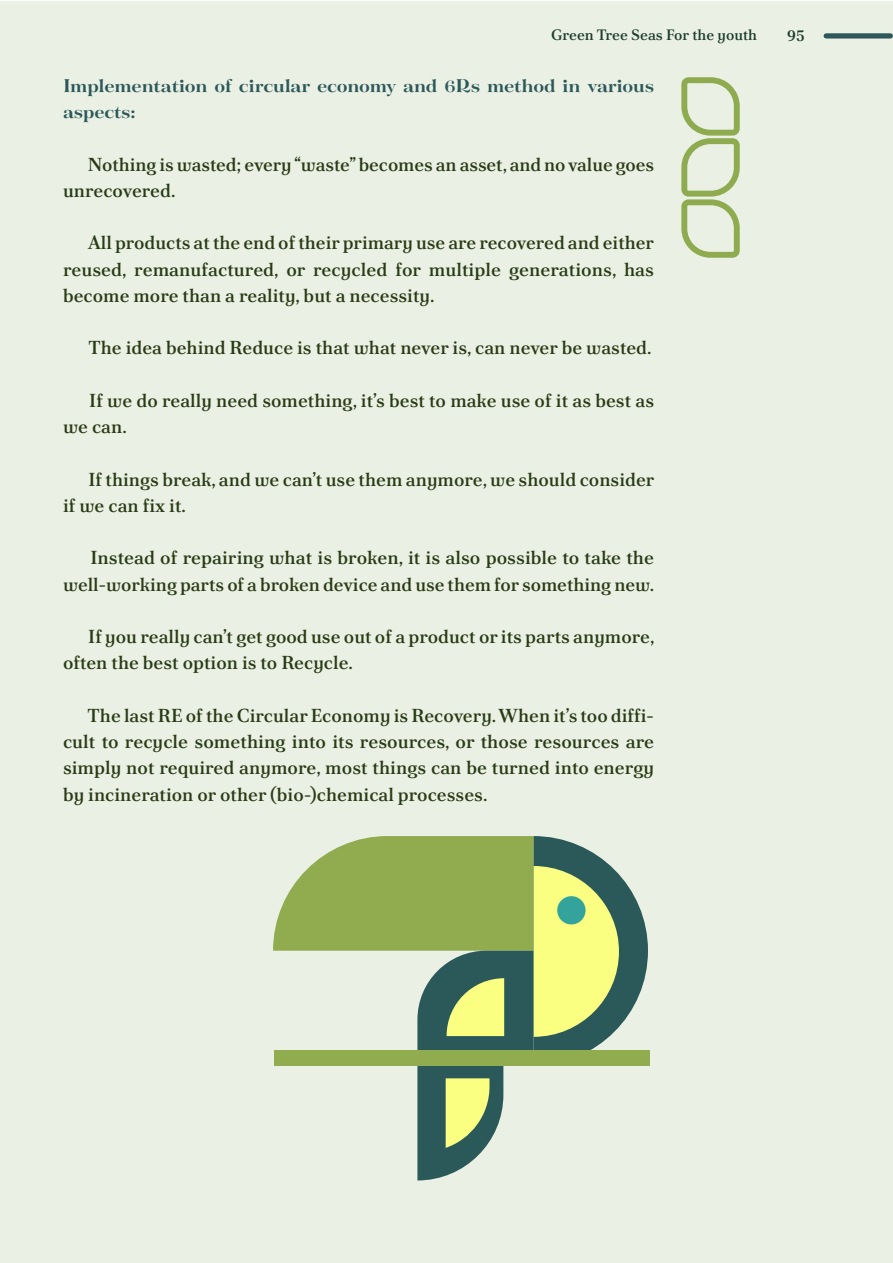
<style>
.page{position:relative;width:893px;height:1263px;background:#fff}
.page>*{position:absolute;margin:0;border:0;box-sizing:border-box;transform-origin:0 0}
.Paragraf{font:700 20.25px/26.2px "Tenez";color:#2c5859}
.Paragraf-2{font:18.75px/26.2px "Poltawski Nowy";color:#293b15}
.t1{font:15px "Poltawski Nowy";color:#1c3d2c}
.s1{font-family:"Tenez";font-weight:700;font-size:20.25px;color:#2c5859}
</style>
<div class="page">
<hr style="left:0;top:0;width:1px;height:1263px;background:#eaf0e4">
<div style="left:0;top:1px;width:893px;height:1262px;background:#eaf0e4"></div>
<div style="left:826px;top:33px;width:64px;height:6px;background:#2c5859"></div>
<svg style="left:273px;top:836px;width:375px;height:344px"></svg>
<div style="left:274px;top:1051px;width:375px;height:15px;background:#91ab4f"></div>
<svg style="left:681px;top:77px;width:59px;height:181px"></svg>
<p class="t1" style="left:551px;top:24px;width:208px">Green Tree Seas For the youth</p>
<p class="t1" style="left:787px;top:25px;width:19px">95</p>
<p class="Paragraf" style="left:63px;top:72px;width:593px">Implementation of circular economy and 6Rs method in various aspects:</p>
<p class="Paragraf-2" style="left:63px;top:151px;width:593px"><span class="s1">●</span> Nothing is wasted; every “waste” becomes an asset, and no value goes unrecovered.</p>
<p class="Paragraf-2" style="left:63px;top:229px;width:593px;text-align:justify"><span class="s1">●</span> All products at the end of their primary use are recovered and either reused, remanufactured, or recycled for multiple generations, has become more than a reality, but a necessity.</p>
<p class="Paragraf-2" style="left:88px;top:334px;width:565px">The idea behind Reduce is that what never is, can never be wasted.</p>
<p class="Paragraf-2" style="left:63px;top:387px;width:593px;text-indent:26px">If we do really need something, it’s best to make use of it as best as we can.</p>
<p class="Paragraf-2" style="left:63px;top:466px;width:593px;text-indent:25px">If things break, and we can’t use them anymore, we should consider if we can fix it.</p>
<p class="Paragraf-2" style="left:63px;top:544px;width:593px;text-align:right">Instead of repairing what is broken, it is also possible to take the well-working parts of a broken device and use them for something new.</p>
<p class="Paragraf-2" style="left:63px;top:623px;width:593px;text-indent:25px">If you really can’t get good use out of a product or its parts anymore, often the best option is to Recycle.</p>
<p class="Paragraf-2" style="left:63px;top:702px;width:593px;text-align:justify;text-indent:25px">The last RE of the Circular Economy is Recovery. When it’s too diffi&shy;cult to recycle something into its resources, or those resources are simply not required anymore, most things can be turned into energy by incineration or other (bio-)chemical processes.</p>
</div>
